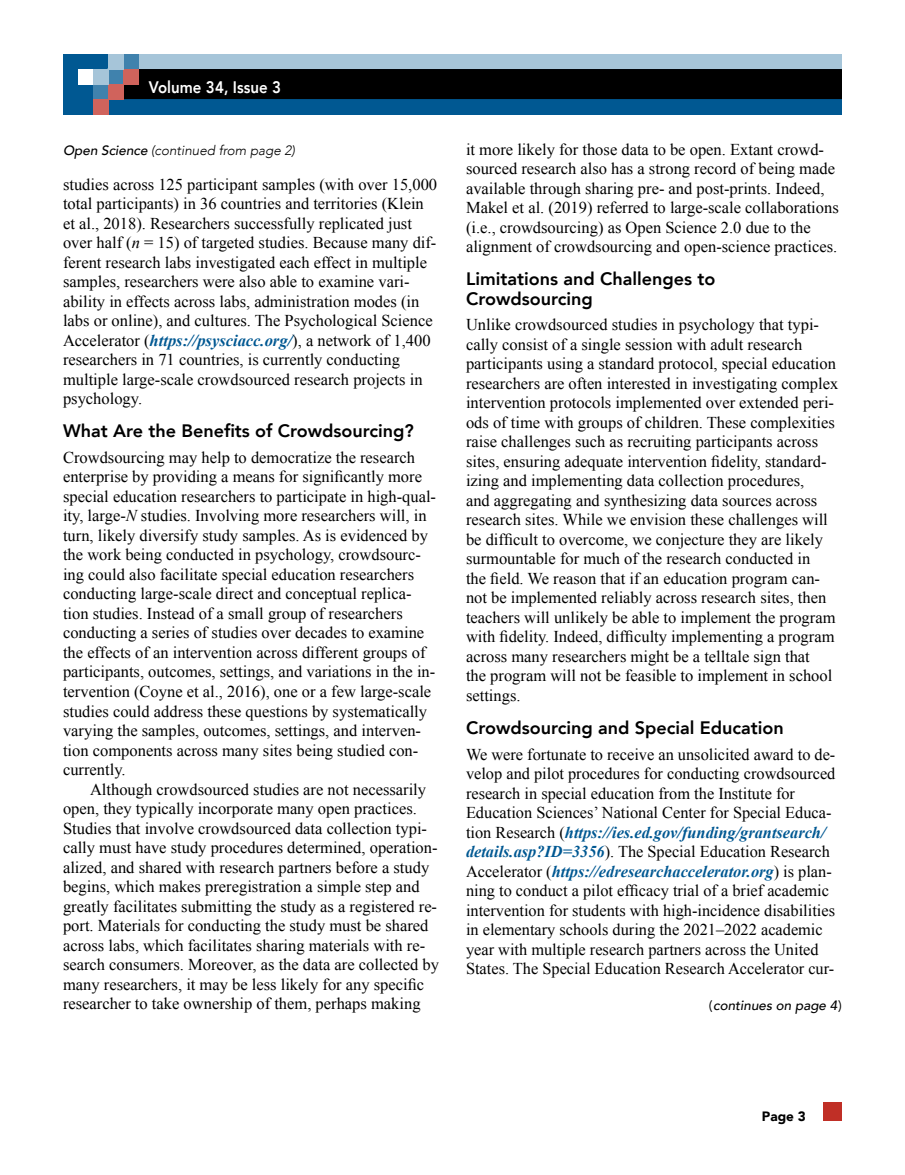
<style>
.page{position:relative;width:905px;height:1175px;background:#fff}
.page>*{position:absolute;margin:0;border:0;box-sizing:border-box;transform-origin:0 0}
.t1{font:800 18px/19.5px "Avenir";color:#000}
.t2{font:800 16.65px "Avenir";color:#fff;scale:.9 1}
.Body_After_Head{font:16.5px/19.5px "Times New Roman";color:#000}
.Body_Text{font:16.5px/19.5px "Times New Roman";color:#000}
.Continued_From{font:italic 300 13.5px "Avenir";color:#000}
.Continued_From-2{font:italic 500 13.5px "Avenir";color:#000}
.t3{font:900 13.5px "Avenir";color:#000}
.s1{font-weight:500}
.s2{font-style:italic}
.s3{font-weight:700;font-style:italic;color:#005892}
.s4{font-weight:400;font-style:normal}
</style>
<div class="page">
<div style="left:63px;top:54px;width:779px;height:60px;background:#005892"></div>
<div style="left:138px;top:54px;width:704px;height:15px;background:#a6c5d9"></div>
<div style="left:124px;top:70px;width:717px;height:28px;background:#000"></div>
<div style="left:123px;top:69px;width:719px;height:30px;border:2px solid #000"></div>
<div style="left:108px;top:69px;width:15px;height:15px;background:#4082ad"></div>
<div style="left:123px;top:54px;width:15px;height:15px;background:#4082ad"></div>
<div style="left:93px;top:84px;width:15px;height:15px;background:#4082ad"></div>
<div style="left:93px;top:99px;width:15px;height:15px;background:#d0635c"></div>
<div style="left:108px;top:84px;width:15px;height:15px;background:#d0635c"></div>
<div style="left:123px;top:69px;width:15px;height:15px;background:#d0635c"></div>
<div style="left:78px;top:69px;width:15px;height:15px;background:#fff"></div>
<div style="left:93px;top:69px;width:15px;height:15px;background:#a6c5d9"></div>
<div style="left:108px;top:54px;width:15px;height:15px;background:#a6c5d9"></div>
<div style="left:824px;top:1102px;width:18px;height:18px;background:#c02f26"></div>
<p class="t2" style="left:149px;top:74px;width:148px">Volume 34, Issue 3</p>
<p class="Continued_From" style="left:63px;top:142px;width:233px"><span class="s1">Open Science</span> (continued from page 2)</p>
<p class="Body_Text" style="left:63px;top:174px;width:375px">studies across 125 participant samples (with over 15,000 total participants) in 36 countries and territories (Klein et al., 2018). Researchers successfully replicated just over half (<span class="s2">n</span> = 15) of targeted studies. Because many dif&shy;ferent research labs investigated each effect in multiple samples, researchers were also able to examine vari&shy;ability in effects across labs, administration modes (in labs or online), and cultures. The Psychological Science Accelerator (<span class="s3">https://psysciacc.org/</span>), a network of 1,400 researchers in 71 countries, is currently conducting multiple large-scale crowdsourced research projects in psychology.</p>
<h1 class="t1" style="left:63px;top:421px;width:352px">What Are the Benefits of Crowdsourcing?</h1>
<p class="Body_After_Head" style="left:63px;top:447px;width:374px">Crowdsourcing may help to democratize the research enterprise by providing a means for significantly more special education researchers to participate in high-qual&shy;ity, large-<span class="s2">N</span> studies. Involving more researchers will, in turn, likely diversify study samples. As is evidenced by the work being conducted in psychology, crowdsourc&shy;ing could also facilitate special education researchers conducting large-scale direct and conceptual replica&shy;tion studies. Instead of a small group of researchers conducting a series of studies over decades to examine the effects of an intervention across different groups of participants, outcomes, settings, and variations in the in&shy;tervention (Coyne et al., 2016), one or a few large-scale studies could address these questions by systematically varying the samples, outcomes, settings, and interven&shy;tion components across many sites being studied con&shy;currently.</p>
<p class="Body_Text" style="left:63px;top:779px;width:377px;text-indent:27px">Although crowdsourced studies are not necessarily open, they typically incorporate many open practices.<br>Studies that involve crowdsourced data collection typi&shy;cally must have study procedures determined, operation&shy;alized, and shared with research partners before a study begins, which makes preregistration a simple step and greatly facilitates submitting the study as a registered re&shy;port. Materials for conducting the study must be shared across labs, which facilitates sharing materials with re&shy;search consumers. Moreover, as the data are collected by many researchers, it may be less likely for any specific researcher to take ownership of them, perhaps making</p>
<p class="Body_Text" style="left:466px;top:139px;width:374px">it more likely for those data to be open. Extant crowd&shy;sourced research also has a strong record of being made available through sharing pre- and post-prints. Indeed, Makel et al. (2019) referred to large-scale collaborations (i.e., crowdsourcing) as Open Science 2.0 due to the alignment of crowdsourcing and open-science practices.</p>
<h1 class="t1" style="left:466px;top:269px;width:251px">Limitations and Challenges to<br>Crowdsourcing</h1>
<p class="Body_After_Head" style="left:466px;top:315px;width:374px">Unlike crowdsourced studies in psychology that typi&shy;cally consist of a single session with adult research participants using a standard protocol, special education researchers are often interested in investigating complex intervention protocols implemented over extended peri&shy;ods of time with groups of children. These complexities raise challenges such as recruiting participants across sites, ensuring adequate intervention fidelity, standard&shy;izing and implementing data collection procedures,<br>and aggregating and synthesizing data sources across research sites. While we envision these challenges will be difficult to overcome, we conjecture they are likely surmountable for much of the research conducted in<br>the field. We reason that if an education program can&shy;not be implemented reliably across research sites, then teachers will unlikely be able to implement the program with fidelity. Indeed, difficulty implementing a program across many researchers might be a telltale sign that<br>the program will not be feasible to implement in school settings.</p>
<h1 class="t1" style="left:466px;top:718px;width:319px">Crowdsourcing and Special Education</h1>
<p class="Body_After_Head" style="left:466px;top:744px;width:371px">We were fortunate to receive an unsolicited award to de&shy;velop and pilot procedures for conducting crowdsourced research in special education from the Institute for Education Sciences’ National Center for Special Educa&shy;tion Research (<span class="s3">https://ies.ed.gov/funding/grantsearch/ details.asp?ID=3356</span>). The Special Education Research Accelerator (<span class="s3">https://edresearchaccelerator.org</span>) is plan&shy;ning to conduct a pilot efficacy trial of a brief academic intervention for students with high-incidence disabilities in elementary schools during the 2021–2022 academic year with multiple research partners across the United States. The Special Education Research Accelerator cur-</p>
<p class="Continued_From-2" style="left:709px;top:997px;width:134px"><span class="s4">(</span>continues on page 4<span class="s4">)</span></p>
<p class="t3" style="left:762px;top:1104px;width:45px">Page 3</p>
</div>
